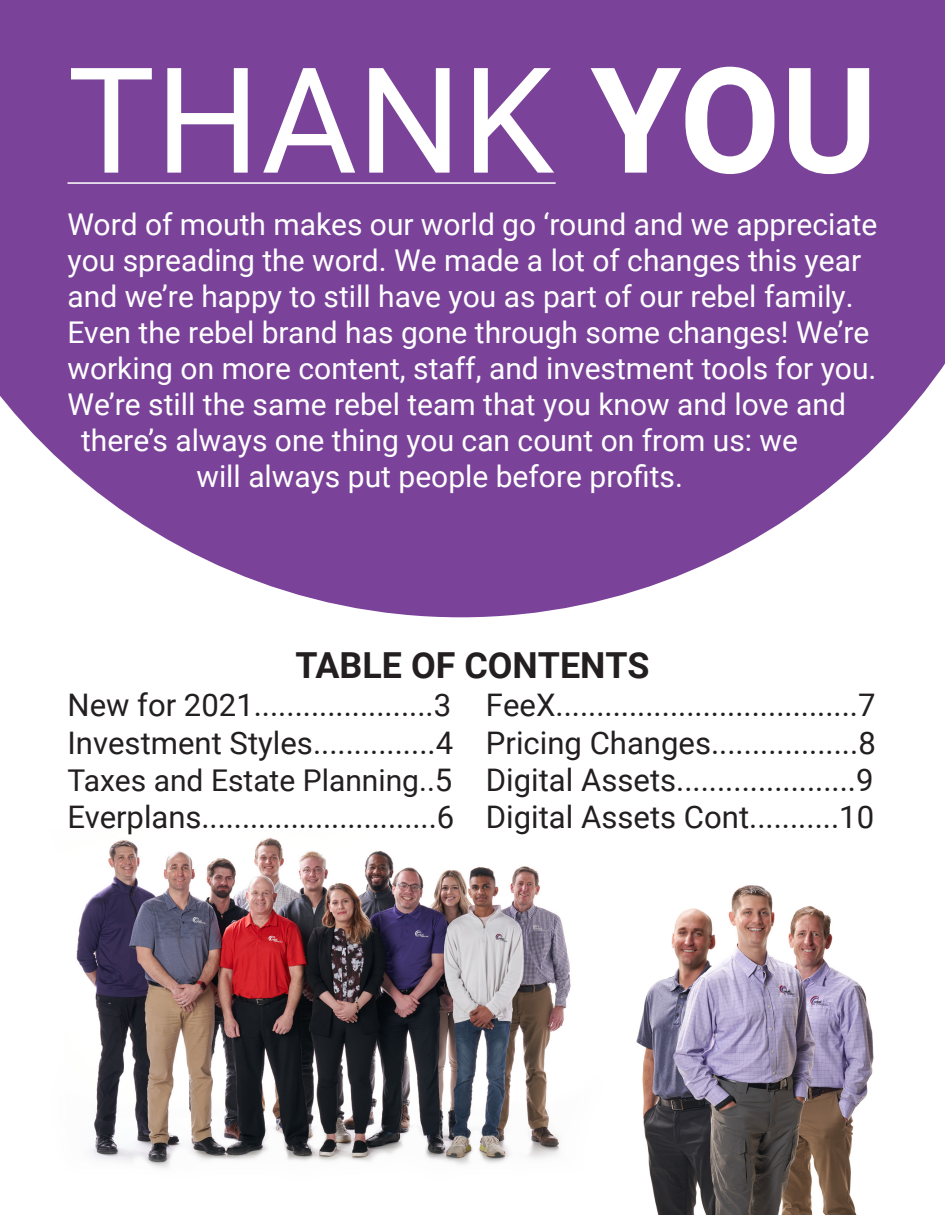
<style>
.page{position:relative;width:945px;height:1215px;background:#fff}
.page>*{position:absolute;margin:0;border:0;box-sizing:border-box;transform-origin:0 0}
.t1{font:147px "Roboto";color:#fff}
.t2{font:700 35.85px "Roboto";color:#231f20}
.t3{font:31.05px "Roboto";color:#231f20}
.t4{font:30px "Roboto";color:#fff}
.t5{font:30px "Roboto";color:#231f20}
.s1{font-weight:700}
.s2{font-size:31.05px}
</style>
<div class="page">
<img style="left:636px;top:885px;width:238px;height:330px">
<img style="left:76px;top:838px;width:495px;height:330px">
<div style="left:0;top:0;width:945px;height:468px;background:#7a4399"></div>
<hr style="left:68px;top:182px;width:488px;height:2px;background:#fff">
<svg style="left:68px;top:204px;width:810px;height:414px;background:#8a5aa5"></svg>
<p class="t1" style="left:68px;top:17px;width:811px">THANK <span class="s1">YOU</span></p>
<p class="t4" style="left:68px;top:203px;width:812px">Word of mouth makes our world go ‘round and we appreciate</p>
<p class="t4" style="left:68px;top:239px;width:795px">you spreading the word. We made a lot of changes this year</p>
<p class="t4" style="left:68px;top:275px;width:788px">and we’re happy to still have you as part of our rebel family.</p>
<p class="t4" style="left:68px;top:311px;width:803px">Even the rebel brand has gone through some changes! We’re</p>
<p class="t4" style="left:68px;top:347px;width:810px">working on more content, staff, and investment tools for you.</p>
<p class="t4" style="left:68px;top:383px;width:780px">We’re still the same rebel team that you know and love and</p>
<p class="t4" style="left:81px;top:419px;width:719px">there’s always one thing you can count on from us: we</p>
<p class="t4" style="left:196px;top:455px;width:488px">will always put people before profits.</p>
<p class="t2" style="left:295px;top:641px;width:356px">TABLE OF CONTENTS</p>
<p class="t3" style="left:68px;top:684px;width:385px">New for 2021......................3</p>
<p class="t3" style="left:68px;top:721px;width:387px">Investment Styles...............4</p>
<p class="t5" style="left:68px;top:759px;width:386px">Taxes and Estate Planning..<span class="s2">5</span></p>
<p class="t3" style="left:68px;top:796px;width:388px">Everplans.............................6</p>
<p class="t3" style="left:486px;top:684px;width:391px">FeeX.....................................7</p>
<p class="t3" style="left:486px;top:721px;width:391px">Pricing Changes..................8</p>
<p class="t3" style="left:486px;top:758px;width:389px">Digital Assets......................9</p>
<p class="t3" style="left:486px;top:796px;width:390px">Digital Assets Cont...........10</p>
</div>
